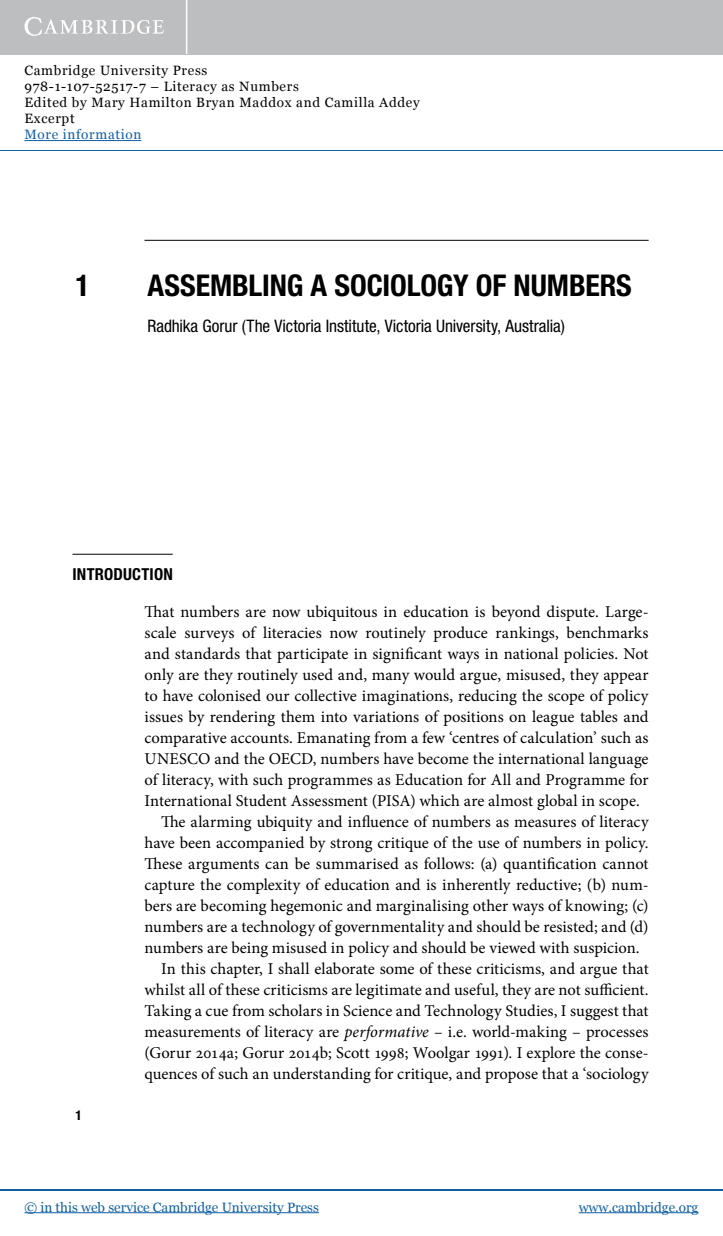
<style>
.page{position:relative;width:723px;height:1236px;background:#fff}
.page>*{position:absolute;margin:0;border:0;box-sizing:border-box;transform-origin:0 0}
.t1{font:700 condensed 30px "Helvetica Neue LT Std";letter-spacing:-.005em;color:#000}
.t2{font:700 condensed 30px "Helvetica Neue LT Std";color:#000}
.t3{font:condensed 17.25px "Helvetica Neue LT Std";color:#000}
.t4{font:16.5px "Minion Pro";color:#000}
.t5{font:700 condensed 16.5px "Helvetica Neue LT Std";letter-spacing:.015em;color:#000}
.t6{font:13.5px/16px "Georgia";letter-spacing:.05em;color:#000}
.t7{font:13.5px "Georgia";color:#115fa4}
.t8{font:13.5px "Georgia";letter-spacing:.05em;color:#115fa4}
.t9{font:700 condensed 13.5px "Helvetica Neue LT Std";color:#000}
.s1{font-style:italic}
</style>
<div class="page">
<div style="left:0;top:0;width:723px;height:54px;background:#bcbec0"></div>
<hr style="left:186px;top:0;width:1px;height:54px;background:#fff">
<svg style="left:24px;top:17px;width:140px;height:19px"></svg>
<hr style="left:24px;top:140px;width:117px;height:1px;background:#115fa4">
<hr style="left:0;top:150px;width:723px;height:1px;background:#115fa4">
<hr style="left:0;top:1189px;width:723px;height:1px;background:#115fa4">
<hr style="left:24px;top:1212px;width:295px;height:1px;background:#115fa4">
<hr style="left:579px;top:1212px;width:119px;height:1px;background:#115fa4">
<hr style="left:144px;top:240px;width:504px;height:1px;background:#000">
<hr style="left:72px;top:554px;width:101px;height:1px;background:#000">
<p class="t6" style="left:24px;top:62px;width:397px">Cambridge University Press<br>978-1-107-52517-7 – Literacy as Numbers<br>Edited by Mary Hamilton Bryan Maddox and Camilla Addey Excerpt</p>
<p class="t8" style="left:24px;top:125px;width:118px">More information</p>
<h1 class="t2" style="left:75px;top:267px;width:16px">1</h1>
<h1 class="t1" style="left:147px;top:267px;width:486px">ASSEMBLING A SOCIOLOGY OF NUMBERS</h1>
<p class="t3" style="left:147px;top:316px;width:419px">Radhika Gorur (The Victoria Institute, Victoria University, Australia)</p>
<p class="t5" style="left:72px;top:564px;width:102px">INTRODUCTION</p>
<p class="t4" style="left:145px;top:601px;width:505px">That numbers are now ubiquitous in education is beyond dispute. Large-</p>
<p class="t4" style="left:145px;top:622px;width:505px">scale surveys of literacies now routinely produce rankings, benchmarks</p>
<p class="t4" style="left:145px;top:643px;width:505px">and standards that participate in significant ways in national policies. Not</p>
<p class="t4" style="left:145px;top:664px;width:505px">only are they routinely used and, many would argue, misused, they appear</p>
<p class="t4" style="left:145px;top:685px;width:505px">to have colonised our collective imaginations, reducing the scope of policy</p>
<p class="t4" style="left:145px;top:706px;width:506px">issues by rendering them into variations of positions on league tables and</p>
<p class="t4" style="left:145px;top:727px;width:505px">comparative accounts. Emanating from a few ‘centres of calculation’ such as</p>
<p class="t4" style="left:145px;top:748px;width:505px">UNESCO and the OECD, numbers have become the international language</p>
<p class="t4" style="left:145px;top:769px;width:506px">of literacy, with such programmes as Education for All and Programme for</p>
<p class="t4" style="left:145px;top:790px;width:497px">International Student Assessment (PISA) which are almost global in scope.</p>
<p class="t4" style="left:161px;top:811px;width:489px">The alarming ubiquity and influence of numbers as measures of literacy</p>
<p class="t4" style="left:145px;top:832px;width:506px">have been accompanied by strong critique of the use of numbers in policy.</p>
<p class="t4" style="left:145px;top:853px;width:506px">These arguments can be summarised as follows: (a) quantification cannot</p>
<p class="t4" style="left:145px;top:874px;width:506px">capture the complexity of education and is inherently reductive; (b) num-</p>
<p class="t4" style="left:145px;top:895px;width:505px">bers are becoming hegemonic and marginalising other ways of knowing; (c)</p>
<p class="t4" style="left:145px;top:916px;width:505px">numbers are a technology of governmentality and should be resisted; and (d)</p>
<p class="t4" style="left:145px;top:937px;width:496px">numbers are being misused in policy and should be viewed with suspicion.</p>
<p class="t4" style="left:161px;top:958px;width:489px">In this chapter, I shall elaborate some of these criticisms, and argue that</p>
<p class="t4" style="left:145px;top:979px;width:505px">whilst all of these criticisms are legitimate and useful, they are not sufficient.</p>
<p class="t4" style="left:145px;top:1000px;width:505px">Taking a cue from scholars in Science and Technology Studies, I suggest that</p>
<p class="t4" style="left:145px;top:1021px;width:505px">measurements of literacy are <span class="s1">performative</span> – i.e. world-making – processes</p>
<p class="t4" style="left:145px;top:1042px;width:506px">(Gorur 2014a; Gorur 2014b; Scott 1998; Woolgar 1991). I explore the conse-</p>
<p class="t4" style="left:145px;top:1063px;width:506px">quences of such an understanding for critique, and propose that a ‘sociology</p>
<p class="t9" style="left:75px;top:1107px;width:8px">1</p>
<p class="t7" style="left:24px;top:1197px;width:296px">© in this web service Cambridge University Press</p>
<p class="t7" style="left:579px;top:1197px;width:121px">www.cambridge.org</p>
</div>
